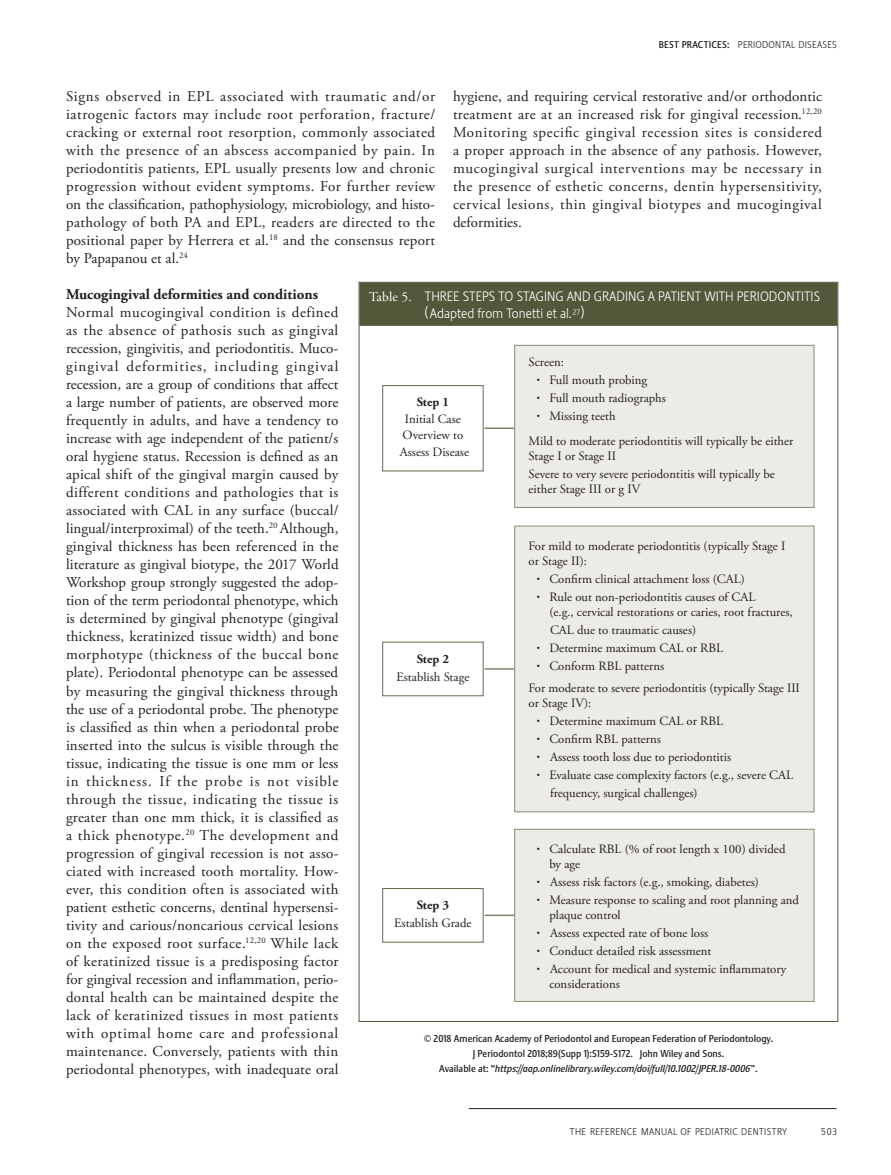
<style>
.page{position:relative;width:891px;height:1175px;background:#fff}
.page>*{position:absolute;margin:0;border:0;box-sizing:border-box;transform-origin:0 0}
.Body_Text_Indented{font:15px/18px "Adobe Garamond Pro";letter-spacing:.015em;color:#231f20;text-align:justify}
.Body_Text_Indented-2{font:700 15px "Adobe Garamond Pro";color:#231f20}
.t1{font:300 13.5px/16.5px "Stalemate LF";color:#fff}
.t2{font:12.75px/15px "Adobe Garamond Pro";color:#231f20}
.t3{font:700 12.75px "Adobe Garamond Pro";color:#231f20}
.t4{font:500 9.9px "Stalemate LF";color:#231f20}
.t5{font:italic 500 9.9px "Stalemate LF";color:#231f20}
.t6{font:300 9.75px "Stalemate LF";letter-spacing:.04em;color:#231f20}
.t7{font:300 9.75px "Stalemate LF";letter-spacing:.02em;color:#231f20}
.s1{font-weight:500}
.s2{font-family:"Adobe Garamond Pro";font-weight:400}
.s3{font-family:"Filosofia";font-size:15px}
.s4{font-weight:700}
.s5{font-style:normal}
</style>
<div class="page">
<hr style="left:469px;top:1108px;width:368px;height:1px;background:#231f20">
<div style="left:361px;top:284px;width:475px;height:42px;background:#54573a"></div>
<div style="left:382px;top:385px;width:102px;height:86px;border:1px solid #66684e"></div>
<div style="left:515px;top:345px;width:299px;height:162px;background:#edebe7"></div>
<div style="left:514px;top:345px;width:300px;height:163px;border:1px solid #8a8b77"></div>
<hr style="left:485px;top:427px;width:29px;height:2px;background:#81826d">
<div style="left:382px;top:641px;width:102px;height:55px;border:1px solid #66684e"></div>
<div style="left:515px;top:526px;width:299px;height:286px;background:#edebe7"></div>
<div style="left:514px;top:525px;width:300px;height:287px;border:1px solid #8a8b77"></div>
<svg style="left:485px;top:668px;width:29px;height:1px"></svg>
<div style="left:382px;top:888px;width:102px;height:54px;border:1px solid #66684e"></div>
<div style="left:515px;top:829px;width:299px;height:172px;background:#edebe7"></div>
<div style="left:514px;top:829px;width:300px;height:172px;border:1px solid #8a8b77"></div>
<hr style="left:485px;top:914px;width:29px;height:2px;background:#81826d">
<p class="t7" style="left:659px;top:39px;width:180px"><span class="s1">BEST PRACTICES:</span> PERIODONTAL DISEASES</p>
<p class="Body_Text_Indented" style="left:66px;top:88px;width:371px">Signs observed in EPL associated with traumatic and/or iatrogenic factors may include root perforation, fracture/ cracking or external root resorption, commonly associated with the presence of an abscess accompanied by pain. In periodontitis patients, EPL usually presents low and chronic progression without evident symptoms. For further review on the classification, pathophysiology, microbiology, and histo&shy;pathology of both PA and EPL, readers are directed to the positional paper by Herrera et al.<sup>18</sup> and the consensus report by Papapanou et al.<sup>24</sup></p>
<p class="Body_Text_Indented-2" style="left:66px;top:286px;width:254px">Mucogingival deformities and conditions</p>
<p class="Body_Text_Indented" style="left:66px;top:304px;width:274px">Normal mucogingival condition is defined as the absence of pathosis such as gingival recession, gingivitis, and periodontitis. Muco&shy;gingival deformities, including gingival recession, are a group of conditions that affect a large number of patients, are observed more frequently in adults, and have a tendency to increase with age independent of the patient/s oral hygiene status. Recession is defined as an apical shift of the gingival margin caused by different conditions and pathologies that is associated with CAL in any surface (buccal/ lingual/interproximal) of the teeth.<sup>20</sup> Although, gingival thickness has been referenced in the literature as gingival biotype, the 2017 World Workshop group strongly suggested the adop&shy;tion of the term periodontal phenotype, which is determined by gingival phenotype (gingival thickness, keratinized tissue width) and bone morphotype (thickness of the buccal bone plate). Periodontal phenotype can be assessed by measuring the gingival thickness through the use of a periodontal probe. The phenotype is classified as thin when a periodontal probe inserted into the sulcus is visible through the tissue, indicating the tissue is one mm or less in thickness. If the probe is not visible through the tissue, indicating the tissue is greater than one mm thick, it is classified as a thick phenotype.<sup>20</sup> The development and progression of gingival recession is not asso&shy;ciated with increased tooth mortality. How&shy;ever, this condition often is associated with patient esthetic concerns, dentinal hypersensi&shy;tivity and carious/noncarious cervical lesions on the exposed root surface.<sup>12,20</sup> While lack of keratinized tissue is a predisposing factor for gingival recession and inflammation, perio&shy;dontal health can be maintained despite the lack of keratinized tissues in most patients with optimal home care and professional maintenance. Conversely, patients with thin periodontal phenotypes, with inadequate oral</p>
<p class="Body_Text_Indented" style="left:453px;top:88px;width:371px">hygiene, and requiring cervical restorative and/or orthodontic treatment are at an increased risk for gingival recession.<sup>12,20<br></sup>Monitoring specific gingival recession sites is considered a proper approach in the absence of any pathosis. However, mucogingival surgical interventions may be necessary in the presence of esthetic concerns, dentin hypersensitivity, cervical lesions, thin gingival biotypes and mucogingival deformities.</p>
<p class="t1" style="left:424px;top:288px;width:397px;text-indent:-55px"><span class="s2">Table 5.</span> THREE STEPS TO STAGING AND GRADING A PATIENT WITH PERIODONTITIS ( Adapted from Tonetti et al. <sup>27</sup>)</p>
<p class="t2" style="left:529px;top:355px;width:37px">Screen:</p>
<p class="t2" style="left:535px;top:373px;width:113px"><span class="s3">•</span> Full mouth probing</p>
<p class="t2" style="left:535px;top:391px;width:132px"><span class="s3">•</span> Full mouth radiographs</p>
<p class="t2" style="left:535px;top:409px;width:82px"><span class="s3">•</span> Missing teeth</p>
<p class="t2" style="left:529px;top:433px;width:266px">Mild to moderate periodontitis will typically be either<br>Stage I or Stage II</p>
<p class="t2" style="left:529px;top:466px;width:248px">Severe to very severe periodontitis will typically be either Stage III or g IV</p>
<p class="t3" style="left:417px;top:395px;width:34px">Step 1</p>
<p class="t2" style="left:400px;top:411px;width:71px;line-height:16.5px;text-align:center">Initial Case<br>Overview to<br>Assess Disease</p>
<p class="t2" style="left:529px;top:538px;width:258px">For mild to moderate periodontitis (typically Stage I or Stage II):</p>
<p class="t2" style="left:535px;top:571px;width:211px"><span class="s3">•</span> Confirm clinical attachment loss (CAL)</p>
<p class="t2" style="left:549px;top:589px;width:245px;text-indent:-14px"><span class="s3">•</span> Rule out non-periodontitis causes of CAL<br>(e.g., cervical restorations or caries, root fractures,</p>
<p class="t2" style="left:550px;top:622px;width:148px">CAL due to traumatic causes)</p>
<p class="t2" style="left:535px;top:640px;width:189px"><span class="s3">•</span> Determine maximum CAL or RBL</p>
<p class="t2" style="left:535px;top:658px;width:130px"><span class="s3">•</span> Conform RBL patterns</p>
<p class="t2" style="left:529px;top:681px;width:273px">For moderate to severe periodontitis (typically Stage III or Stage IV):</p>
<p class="t2" style="left:535px;top:714px;width:189px"><span class="s3">•</span> Determine maximum CAL or RBL</p>
<p class="t2" style="left:535px;top:732px;width:127px"><span class="s3">•</span> Confirm RBL patterns</p>
<p class="t2" style="left:535px;top:750px;width:197px"><span class="s3">•</span> Assess tooth loss due to periodontitis</p>
<p class="t2" style="left:550px;top:766px;width:245px;line-height:18px;text-indent:-15px"><span class="s3">•</span> Evaluate case complexity factors (e.g., severe CAL frequency, surgical challenges)</p>
<p class="t3" style="left:417px;top:651px;width:34px">Step 2</p>
<p class="t2" style="left:396px;top:669px;width:75px">Establish Stage</p>
<p class="t2" style="left:549px;top:841px;width:238px;text-indent:-14px"><span class="s3">•</span> Calculate RBL (% of root length x 100) divided by age</p>
<p class="t2" style="left:535px;top:874px;width:225px"><span class="s3">•</span> Assess risk factors (e.g., smoking, diabetes)</p>
<p class="t2" style="left:549px;top:892px;width:251px;text-indent:-14px"><span class="s3">•</span> Measure response to scaling and root planning and plaque control</p>
<p class="t2" style="left:535px;top:925px;width:174px"><span class="s3">•</span> Assess expected rate of bone loss</p>
<p class="t2" style="left:535px;top:943px;width:178px"><span class="s3">•</span> Conduct detailed risk assessment</p>
<p class="t2" style="left:549px;top:961px;width:239px;text-indent:-14px"><span class="s3">•</span> Account for medical and systemic inflammatory considerations</p>
<p class="t2" style="left:394px;top:896px;width:79px;line-height:18px;text-align:center"><span class="s4">Step 3<br></span>Establish Grade</p>
<p class="t4" style="left:424px;top:1032px;width:351px">© 2018 American Academy of Periodontol and European Federation of Periodontology.</p>
<p class="t4" style="left:473px;top:1047px;width:253px">J Periodontol 2018;89(Supp 1):S159-S172. John Wiley and Sons.</p>
<p class="t5" style="left:439px;top:1062px;width:320px"><span class="s5">Available at: “</span>https://aap.onlinelibrary.wiley.com/doi/full/10.1002/JPER.18-0006<span class="s5">”.</span></p>
<p class="t6" style="left:570px;top:1126px;width:219px">THE REFERENCE MANUAL OF PEDIATRIC DENTISTRY</p>
<p class="t6" style="left:821px;top:1126px;width:17px">503</p>
</div>
